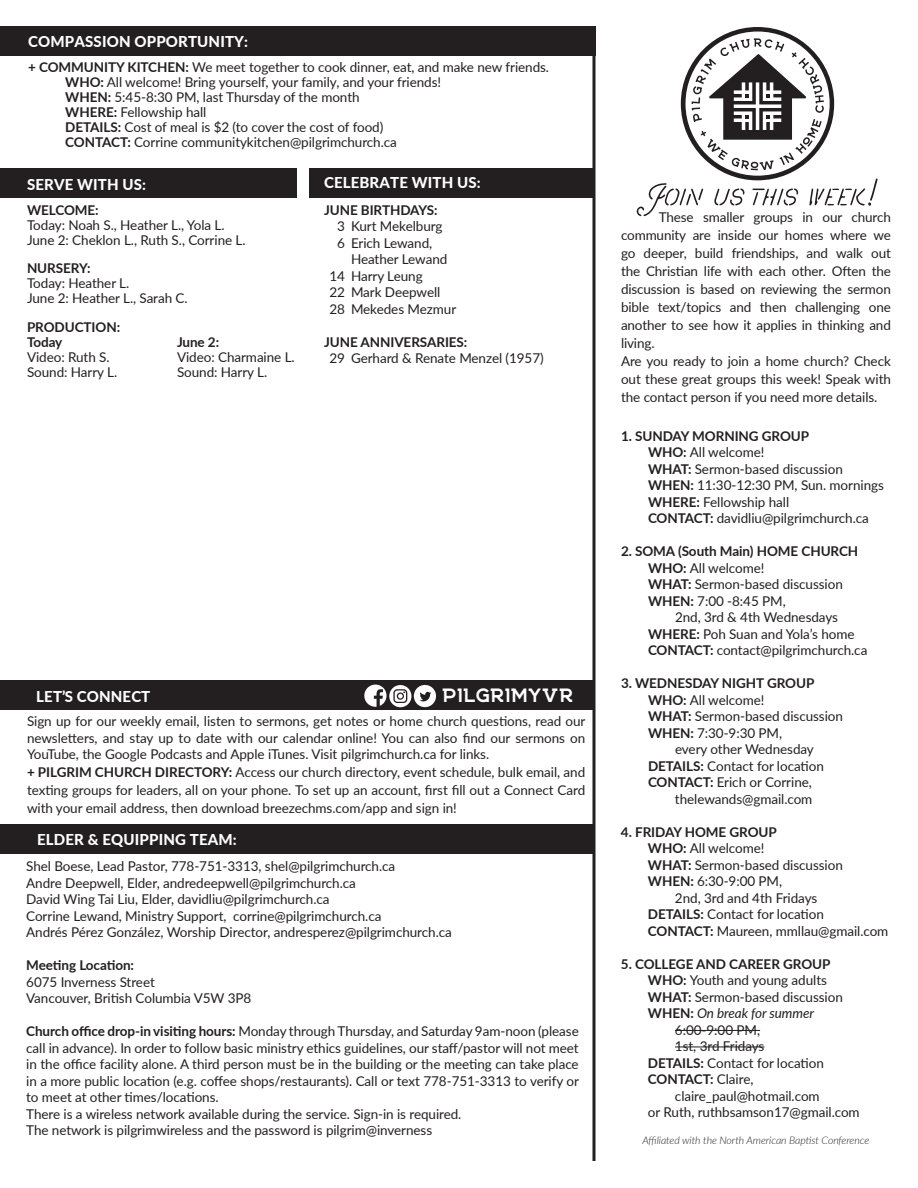
<style>
.page{position:relative;width:918px;height:1188px;background:#fff}
.page>*{position:absolute;margin:0;border:0;box-sizing:border-box;transform-origin:0 0}
.t1{font:700 22.5px "NORTHWEST";letter-spacing:-.005em;color:#fff}
.t2{font:800 15px "Lato";letter-spacing:.01em;color:#fff}
.t3{font:13.5px/18px "Lato";letter-spacing:-.005em;color:#231f20;text-align:justify}
.t4{font:700 13.5px "Lato";letter-spacing:-.005em;color:#231f20}
.t5{font:italic 13.5px "Lato";letter-spacing:-.005em;color:#231f20}
.t6{font:italic 300 10.5px "Lato";letter-spacing:-.005em;color:#231f20}
.s1{font-weight:700}
.s2{font-weight:700;font-style:normal}
.s3{font-weight:400}
</style>
<div class="page">
<hr style="left:675px;top:1030px;width:85px;height:1px;background:#231f20">
<hr style="left:675px;top:1047px;width:90px;height:1px;background:#231f20">
<div style="left:310px;top:168px;width:284px;height:29px;background:#231f20"></div>
<div style="left:0;top:27px;width:595px;height:29px;background:#231f20"></div>
<div style="left:0;top:168px;width:297px;height:29px;background:#231f20"></div>
<div style="left:0;top:824px;width:593px;height:29px;background:#231f20"></div>
<svg style="left:592px;top:27px;width:4px;height:1134px;fill:#231f20"></svg>
<div style="left:0;top:681px;width:594px;height:29px;background:#231f20"></div>
<svg style="left:364px;top:685px;width:72px;height:22px"></svg>
<svg style="left:637px;top:27px;width:241px;height:189px"></svg>
<p class="t2" style="left:28px;top:31px;width:222px">COMPASSION OPPORTUNITY:</p>
<p class="t3" style="left:28px;top:58px;width:523px"><span class="s1">+ COMMUNITY KITCHEN:</span> We meet together to cook dinner, eat, and make new friends.</p>
<p class="t3" style="left:65px;top:74px;width:377px;line-height:15px;text-align:left"><span class="s1">WHO:</span> All welcome! Bring yourself, your family, and your friends!<br><span class="s1">WHEN:</span> 5:45-8:30 PM, last Thursday of the month<br><span class="s1">WHERE:</span> Fellowship hall<br><span class="s1">DETAILS:</span> Cost of meal is $2 (to cover the cost of food)<br><span class="s1">CONTACT:</span> Corrine communitykitchen@pilgrimchurch.ca</p>
<p class="t2" style="left:27px;top:174px;width:121px">SERVE WITH US:</p>
<p class="t2" style="left:324px;top:172px;width:158px">CELEBRATE WITH US:</p>
<p class="t4" style="left:27px;top:200px;width:73px">WELCOME:</p>
<p class="t3" style="left:27px;top:215px;width:199px">Today: Noah S., Heather L., Yola L.</p>
<p class="t3" style="left:27px;top:230px;width:220px">June 2: Cheklon L., Ruth S., Corrine L.</p>
<p class="t4" style="left:27px;top:259px;width:65px">NURSERY:</p>
<p class="t3" style="left:27px;top:274px;width:104px">Today: Heather L.</p>
<p class="t3" style="left:27px;top:289px;width:162px">June 2: Heather L., Sarah C.</p>
<p class="t4" style="left:27px;top:317px;width:95px">PRODUCTION:</p>
<p class="t4" style="left:27px;top:332px;width:37px">Today</p>
<p class="t3" style="left:27px;top:347px;width:84px">Video: Ruth S.</p>
<p class="t3" style="left:27px;top:362px;width:92px">Sound: Harry L.</p>
<p class="t4" style="left:324px;top:200px;width:115px">JUNE BIRTHDAYS:</p>
<p class="t3" style="left:337px;top:217px;width:107px">3 Kurt Mekelburg</p>
<p class="t3" style="left:337px;top:233px;width:97px">6 Erich Lewand,</p>
<p class="t3" style="left:351px;top:250px;width:98px">Heather Lewand</p>
<p class="t3" style="left:329px;top:266px;width:95px">14 Harry Leung</p>
<p class="t3" style="left:329px;top:283px;width:112px">22 Mark Deepwell</p>
<p class="t3" style="left:329px;top:299px;width:128px">28 Mekedes Mezmur</p>
<p class="t4" style="left:324px;top:332px;width:145px">JUNE ANNIVERSARIES:</p>
<p class="t3" style="left:329px;top:349px;width:216px">29 Gerhard &amp; Renate Menzel (1957)</p>
<p class="t4" style="left:177px;top:332px;width:44px">June 2:</p>
<p class="t3" style="left:177px;top:348px;width:119px">Video: Charmaine L.</p>
<p class="t3" style="left:177px;top:363px;width:92px">Sound: Harry L.</p>
<p class="t2" style="left:36px;top:686px;width:115px">LET’S CONNECT</p>
<p class="t1" style="left:443px;top:683px;width:133px">PILGRIMYVR</p>
<p class="t3" style="left:27px;top:713px;width:560px;line-height:16.5px">Sign up for our weekly email, listen to sermons, get notes or home church questions, read our newsletters, and stay up to date with our calendar online! You can also find our sermons on YouTube, the Google Podcasts and Apple iTunes. Visit pilgrimchurch.ca for links.</p>
<p class="t3" style="left:27px;top:763px;width:560px"><span class="s1">+ PILGRIM CHURCH DIRECTORY:</span> Access our church directory, event schedule, bulk email, and texting groups for leaders, all on your phone. To set up an account, first fill out a Connect Card with your email address, then download breezechms.com/app and sign in!</p>
<p class="t2" style="left:37px;top:829px;width:201px">ELDER &amp; EQUIPPING TEAM:</p>
<p class="t3" style="left:26px;top:857px;width:371px">Shel Boese, Lead Pastor, 778-751-3313, shel@pilgrimchurch.ca</p>
<p class="t3" style="left:26px;top:873px;width:331px">Andre Deepwell, Elder, andredeepwell@pilgrimchurch.ca</p>
<p class="t3" style="left:26px;top:890px;width:305px">David Wing Tai Liu, Elder, davidliu@pilgrimchurch.ca</p>
<p class="t3" style="left:26px;top:906px;width:357px">Corrine Lewand, Ministry Support, corrine@pilgrimchurch.ca</p>
<p class="t3" style="left:26px;top:923px;width:427px">Andrés Pérez González, Worship Director, andresperez@pilgrimchurch.ca</p>
<p class="t4" style="left:26px;top:955px;width:109px">Meeting Location:</p>
<p class="t3" style="left:26px;top:972px;width:130px">6075 Inverness Street</p>
<p class="t3" style="left:26px;top:989px;width:227px">Vancouver, British Columbia V5W 3P8</p>
<p class="t3" style="left:26px;top:1022px;width:554px;line-height:16.5px"><span class="s1">Church office drop-in visiting hours:</span> Monday through Thursday, and Saturday 9am-noon (please call in advance). In order to follow basic ministry ethics guidelines, our staff/pastor will not meet in the office facility alone. A third person must be in the building or the meeting can take place in a more public location (e.g. coffee shops/restaurants). Call or text 778-751-3313 to verify or to meet at other times/locations.</p>
<p class="t3" style="left:26px;top:1104px;width:437px">There is a wireless network available during the service. Sign-in is required.</p>
<p class="t3" style="left:26px;top:1121px;width:408px">The network is pilgrimwireless and the password is pilgrim@inverness</p>
<p class="t3" style="left:621px;top:207px;width:271px;text-indent:38px">These smaller groups in our church community are inside our homes where we go deeper, build friendships, and walk out the Christian life with each other. Often the discussion is based on reviewing the sermon bible text/topics and then challenging one another to see how it applies in thinking and living.</p>
<p class="t3" style="left:621px;top:351px;width:271px">Are you ready to join a home church? Check out these great groups this week! Speak with the contact person if you need more details.</p>
<p class="t4" style="left:621px;top:426px;width:190px">1. SUNDAY MORNING GROUP</p>
<p class="t3" style="left:648px;top:443px;width:118px"><span class="s1">WHO:</span> All welcome!</p>
<p class="t3" style="left:648px;top:459px;width:196px"><span class="s1">WHAT:</span> Sermon-based discussion</p>
<p class="t3" style="left:648px;top:476px;width:237px"><span class="s1">WHEN:</span> 11:30-12:30 PM, Sun. mornings</p>
<p class="t3" style="left:648px;top:492px;width:143px"><span class="s1">WHERE:</span> Fellowship hall</p>
<p class="t3" style="left:648px;top:509px;width:222px"><span class="s1">CONTACT:</span> davidliu@pilgrimchurch.ca</p>
<p class="t4" style="left:621px;top:542px;width:239px">2. SOMA (South Main) HOME CHURCH</p>
<p class="t3" style="left:648px;top:558px;width:118px"><span class="s1">WHO:</span> All welcome!</p>
<p class="t3" style="left:648px;top:575px;width:196px"><span class="s1">WHAT:</span> Sermon-based discussion</p>
<p class="t3" style="left:648px;top:591px;width:139px"><span class="s1">WHEN:</span> 7:00 -8:45 PM,</p>
<p class="t3" style="left:675px;top:608px;width:165px">2nd, 3rd &amp; 4th Wednesdays</p>
<p class="t3" style="left:648px;top:624px;width:208px"><span class="s1">WHERE:</span> Poh Suan and Yola’s home</p>
<p class="t3" style="left:648px;top:641px;width:221px"><span class="s1">CONTACT:</span> contact@pilgrimchurch.ca</p>
<p class="t4" style="left:621px;top:674px;width:195px">3. WEDNESDAY NIGHT GROUP</p>
<p class="t3" style="left:648px;top:690px;width:118px"><span class="s1">WHO:</span> All welcome!</p>
<p class="t3" style="left:648px;top:707px;width:197px"><span class="s1">WHAT:</span> Sermon-based discussion</p>
<p class="t3" style="left:648px;top:723px;width:136px"><span class="s1">WHEN:</span> 7:30-9:30 PM,</p>
<p class="t3" style="left:675px;top:740px;width:140px">every other Wednesday</p>
<p class="t3" style="left:648px;top:756px;width:177px"><span class="s1">DETAILS:</span> Contact for location</p>
<p class="t3" style="left:648px;top:773px;width:165px"><span class="s1">CONTACT:</span> Erich or Corrine,</p>
<p class="t3" style="left:675px;top:789px;width:139px">thelewands@gmail.com</p>
<p class="t4" style="left:621px;top:822px;width:157px">4. FRIDAY HOME GROUP</p>
<p class="t3" style="left:648px;top:839px;width:118px"><span class="s1">WHO:</span> All welcome!</p>
<p class="t3" style="left:648px;top:855px;width:196px"><span class="s1">WHAT:</span> Sermon-based discussion</p>
<p class="t3" style="left:648px;top:872px;width:136px"><span class="s1">WHEN:</span> 6:30-9:00 PM,</p>
<p class="t3" style="left:675px;top:888px;width:144px">2nd, 3rd and 4th Fridays</p>
<p class="t3" style="left:648px;top:905px;width:177px"><span class="s1">DETAILS:</span> Contact for location</p>
<p class="t3" style="left:648px;top:921px;width:242px"><span class="s1">CONTACT:</span> Maureen, mmllau@gmail.com</p>
<p class="t4" style="left:621px;top:954px;width:211px">5. COLLEGE AND CAREER GROUP</p>
<p class="t3" style="left:648px;top:971px;width:180px"><span class="s1">WHO:</span> Youth and young adults</p>
<p class="t3" style="left:648px;top:987px;width:196px"><span class="s1">WHAT:</span> Sermon-based discussion</p>
<p class="t5" style="left:648px;top:1004px;width:168px"><span class="s2">WHEN:</span> On break for summer</p>
<p class="t3" style="left:675px;top:1020px;width:87px">6:00-9:00 PM,</p>
<p class="t3" style="left:675px;top:1037px;width:91px">1st, 3rd Fridays</p>
<p class="t3" style="left:648px;top:1053px;width:177px"><span class="s1">DETAILS:</span> Contact for location</p>
<p class="t4" style="left:648px;top:1070px;width:107px">CONTACT: <span class="s3">Claire,</span></p>
<p class="t3" style="left:675px;top:1086px;width:146px">claire_paul@hotmail.com</p>
<p class="t3" style="left:648px;top:1103px;width:213px">or Ruth, ruthbsamson17@gmail.com</p>
<p class="t6" style="left:643px;top:1133px;width:228px">Affiliated with the North American Baptist Conference</p>
</div>
